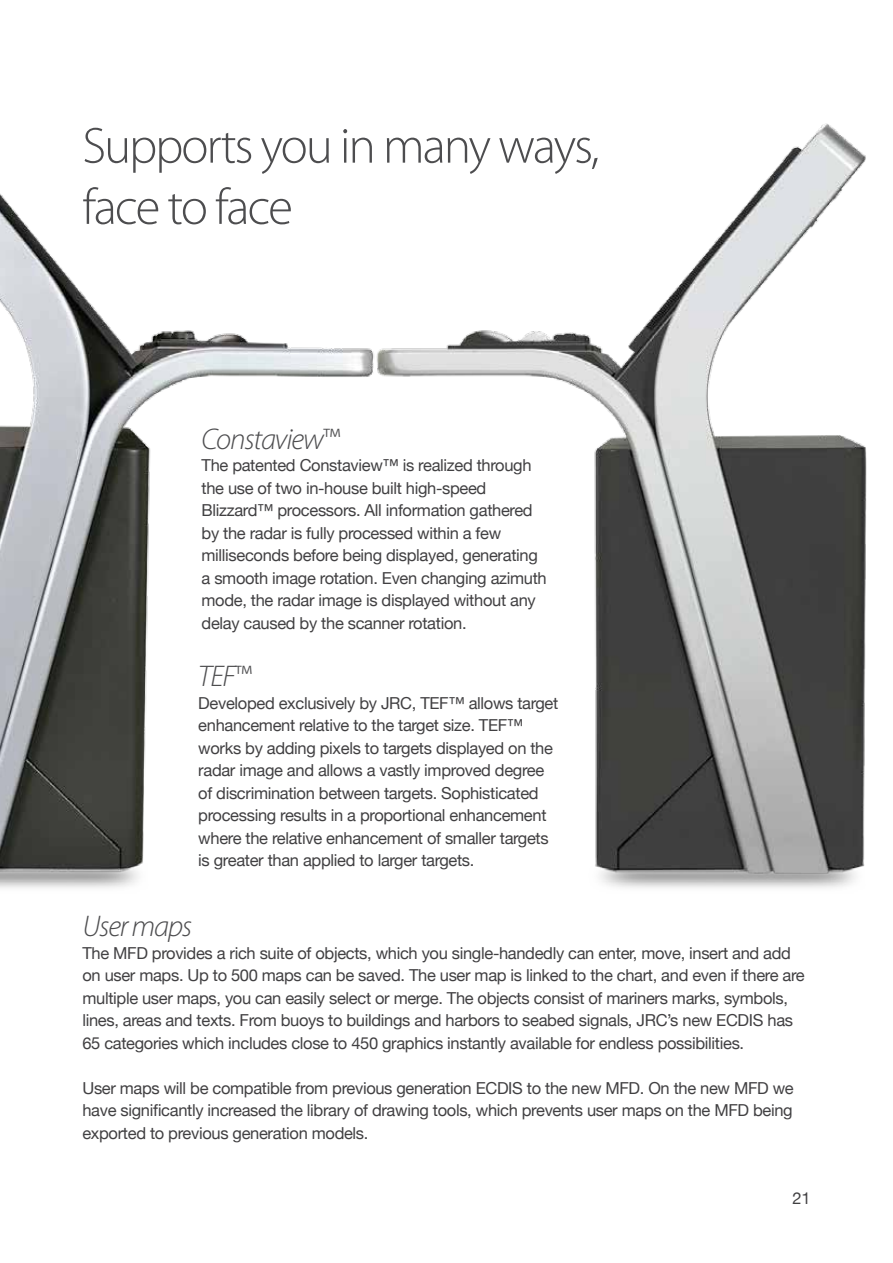
<style>
.page{position:relative;width:893px;height:1263px;background:#fff}
.page>*{position:absolute;margin:0;border:0;box-sizing:border-box;transform-origin:0 0}
.t1{font:300 51px/61.2px "Myriad Pro";letter-spacing:-.04em;color:#4d4d4f}
.t2{font:italic 300 30px "Myriad Pro";letter-spacing:-.04em;color:#4d4d4f}
.t3{font:16.5px/22.5px "Helvetica Neue";letter-spacing:-.02em;color:#414042}
.s1{font-style:normal}
</style>
<div class="page">
<img style="left:0;top:123px;width:867px;height:765px">
<h1 class="t1" style="left:82px;top:115px;width:518px">Supports you in many ways, face to face</h1>
<h2 class="t2" style="left:202px;top:421px;width:141px">Constaview<span class="s1">™</span></h2>
<p class="t3" style="left:202px;top:455px;width:347px">The patented Constaview™ is realized through the use of two in-house built high-speed Blizzard™ processors. All information gathered by the radar is fully processed within a few milliseconds before being displayed, generating a smooth image rotation. Even changing azimuth mode, the radar image is displayed without any delay caused by the scanner rotation.</p>
<h2 class="t2" style="left:198px;top:658px;width:55px">TEF<span class="s1">™</span></h2>
<p class="t3" style="left:198px;top:692px;width:361px">Developed exclusively by JRC, TEF™ allows target enhancement relative to the target size. TEF™ works by adding pixels to targets displayed on the radar image and allows a vastly improved degree of discrimination between targets. Sophisticated processing results in a proportional enhancement where the relative enhancement of smaller targets is greater than applied to larger targets.</p>
<h2 class="t2" style="left:82px;top:908px;width:111px">User maps</h2>
<p class="t3" style="left:82px;top:943px;width:724px">The MFD provides a rich suite of objects, which you single-handedly can enter, move, insert and add on user maps. Up to 500 maps can be saved. The user map is linked to the chart, and even if there are multiple user maps, you can easily select or merge. The objects consist of mariners marks, symbols, lines, areas and texts. From buoys to buildings and harbors to seabed signals, JRC’s new ECDIS has 65 categories which includes close to 450 graphics instantly available for endless possibilities.</p>
<p class="t3" style="left:82px;top:1078px;width:713px;text-align:justify">User maps will be compatible from previous generation ECDIS to the new MFD. On the new MFD we have significantly increased the library of drawing tools, which prevents user maps on the MFD being exported to previous generation models.</p>
<p class="t3" style="left:792px;top:1188px;width:20px">21</p>
</div>
